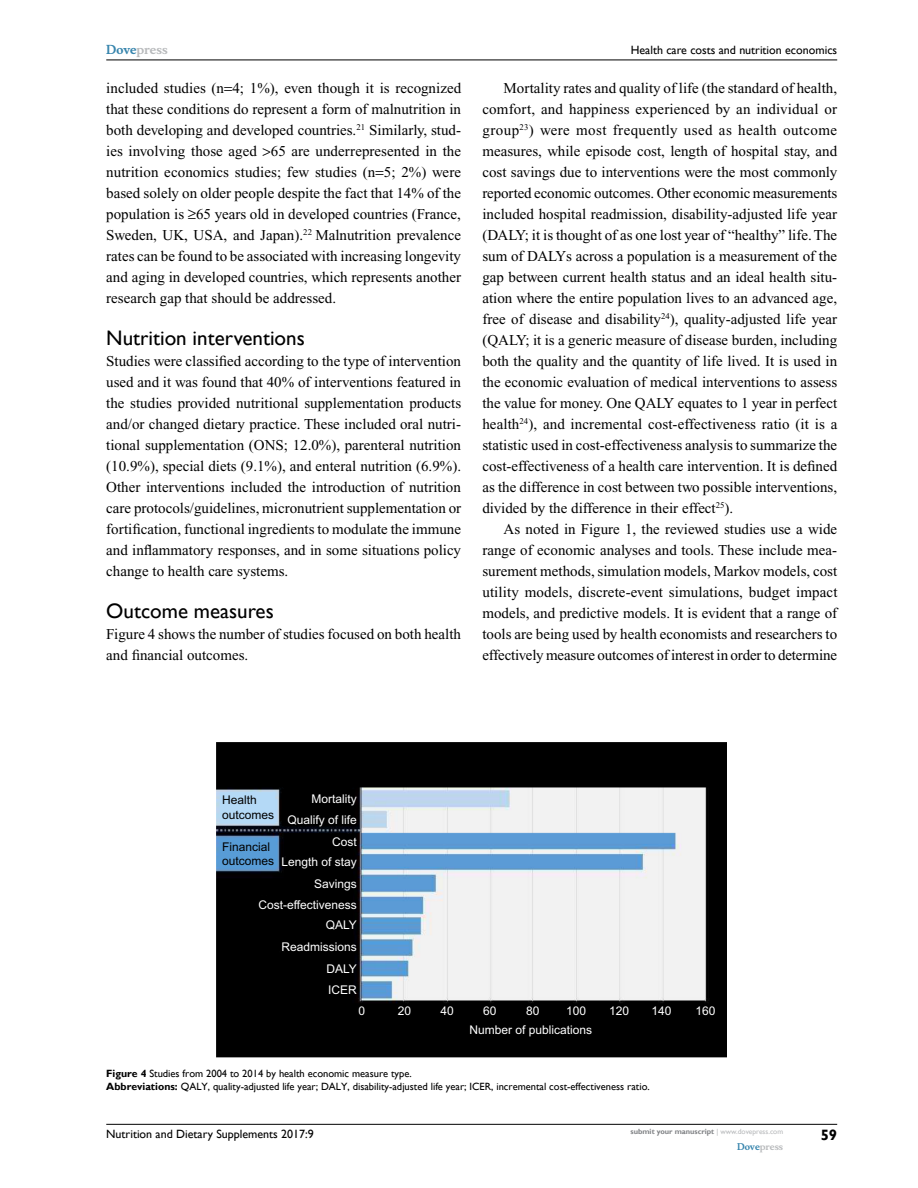
<style>
.page{position:relative;width:918px;height:1188px;background:#fff}
.page>*{position:absolute;margin:0;border:0;box-sizing:border-box;transform-origin:0 0}
.t1{font:21px "Gill Sans";color:#000}
.t2{font:15px/21px "Times New Roman";color:#000;text-align:justify}
.t3{font:700 15px "Gill Sans";color:#000}
.t4{font:12px/21.3px "Arial";color:#fff;text-align:right}
.t5{font:12px "Gill Sans";color:#000}
.t6{font:12px/14.4px "Arial";color:#000}
.t7{font:700 12px "Musee";color:#b8babc}
.t8{font:10.5px/13.5px "Gill Sans";color:#000}
.t9{font:700 9px "Musee";color:#b8babc}
.t10{font:700 7.5px "Gill Sans";color:#808285}
.s1{color:#3785ad}
.s2{font-weight:700}
.s3{font-weight:400;color:#b8babc}
</style>
<div class="page">
<hr style="left:106px;top:1124px;width:731px;height:1px;background:#000">
<hr style="left:106px;top:60px;width:731px;height:1px;background:#000">
<img style="left:217px;top:742px;width:510px;height:315px">
<p class="t7" style="left:106px;top:43px;width:63px"><span class="s1">Dove</span>press</p>
<p class="t2" style="left:106px;top:77px;width:356px">included studies (n 4; 1%), even though it is recognized that these conditions do represent a form of malnutrition in both developing and developed countries.<sup>21</sup> Similarly, stud&shy;ies involving those aged 65 are underrepresented in the nutrition economics studies; few studies (n 5; 2%) were based solely on older people despite the fact that 14% of the population is ≥65 years old in developed countries (France, Sweden, UK, USA, and Japan).<sup>22</sup> Malnutrition prevalence rates can be found to be associated with increasing longevity and aging in developed countries, which represents another research gap that should be addressed.</p>
<h1 class="t1" style="left:106px;top:325px;width:200px">Nutrition interventions</h1>
<p class="t2" style="left:106px;top:350px;width:356px">Studies were classified according to the type of intervention used and it was found that 40% of interventions featured in the studies provided nutritional supplementation products and/or changed dietary practice. These included oral nutri&shy;tional supplementation (ONS; 12.0%), parenteral nutrition (10.9%), special diets (9.1%), and enteral nutrition (6.9%).<br>Other interventions included the introduction of nutrition care protocols/guidelines, micronutrient supplementation or fortification, functional ingredients to modulate the immune and inflammatory responses, and in some situations policy change to health care systems.</p>
<h1 class="t1" style="left:106px;top:598px;width:169px">Outcome measures</h1>
<p class="t2" style="left:106px;top:623px;width:356px">Figure 4 shows the number of studies focused on both health and financial outcomes.</p>
<p class="t5" style="left:631px;top:43px;width:208px">Health care costs and nutrition economics</p>
<p class="t2" style="left:482px;top:77px;width:356px;text-indent:21px">Mortality rates and quality of life (the standard of health, comfort, and happiness experienced by an individual or group<sup>23</sup>) were most frequently used as health outcome measures, while episode cost, length of hospital stay, and cost savings due to interventions were the most commonly reported economic outcomes. Other economic measurements included hospital readmission, disability-adjusted life year (DALY; it is thought of as one lost year of “healthy” life. The sum of DALYs across a population is a measurement of the gap between current health status and an ideal health situ&shy;ation where the entire population lives to an advanced age, free of disease and disability<sup>24</sup>), quality-adjusted life year (QALY; it is a generic measure of disease burden, including both the quality and the quantity of life lived. It is used in the economic evaluation of medical interventions to assess the value for money. One QALY equates to 1 year in perfect health<sup>24</sup>), and incremental cost-effectiveness ratio (it is a statistic used in cost-effectiveness analysis to summarize the cost-effectiveness of a health care intervention. It is defined as the difference in cost between two possible interventions, divided by the difference in their effect<sup>25</sup>).</p>
<p class="t2" style="left:482px;top:518px;width:357px;text-indent:21px">As noted in Figure 1, the reviewed studies use a wide range of economic analyses and tools. These include mea&shy;surement methods, simulation models, Markov models, cost utility models, discrete-event simulations, budget impact models, and predictive models. It is evident that a range of tools are being used by health economists and researchers to effectively measure outcomes of interest in order to determine</p>
<p class="t6" style="left:222px;top:794px;width:36px">Health</p>
<p class="t4" style="left:312px;top:789px;width:47px">Mortality</p>
<p class="t6" style="left:222px;top:808px;width:54px">outcomes</p>
<p class="t6" style="left:222px;top:841px;width:54px">Financial outcomes</p>
<p class="t4" style="left:288px;top:810px;width:71px;line-height:22.2px">Qualify of life<br>Cost</p>
<p class="t4" style="left:282px;top:851px;width:77px;line-height:22.6px">Length of stay<br>Savings</p>
<p class="t4" style="left:258px;top:895px;width:100px;line-height:20.9px">Cost-effectiveness<br>QALY</p>
<p class="t4" style="left:326px;top:938px;width:32px;text-align:justify;text-indent:-45px">Readmissions DALY ICER</p>
<p class="t4" style="left:358px;top:1001px;width:8px">0</p>
<p class="t4" style="left:398px;top:1001px;width:15px">20</p>
<p class="t4" style="left:441px;top:1001px;width:15px">40</p>
<p class="t4" style="left:483px;top:1001px;width:15px">60</p>
<p class="t4" style="left:470px;top:1002px;width:124px;line-height:19.5px;text-align:center">80<br>Number of publications</p>
<p class="t4" style="left:566px;top:1001px;width:22px">100</p>
<p class="t4" style="left:609px;top:1001px;width:22px">120</p>
<p class="t4" style="left:652px;top:1001px;width:22px">140</p>
<p class="t4" style="left:695px;top:1001px;width:22px">160</p>
<p class="t8" style="left:106px;top:1067px;width:545px"><span class="s2">Figure 4</span> Studies from 2004 to 2014 by health economic measure type.<br><span class="s2">Abbreviations:</span> QALY, quality-adjusted life year; DALY, disability-adjusted life year; ICER, incremental cost-effectiveness ratio.</p>
<p class="t5" style="left:106px;top:1127px;width:209px">Nutrition and Dietary Supplements 2017:9</p>
<p class="t10" style="left:631px;top:1127px;width:154px">submit your manuscript <span class="s3">| www.dovepress.com</span></p>
<p class="t9" style="left:737px;top:1141px;width:48px"><span class="s1">Dove</span>press</p>
<p class="t3" style="left:821px;top:1126px;width:18px">59</p>
</div>
